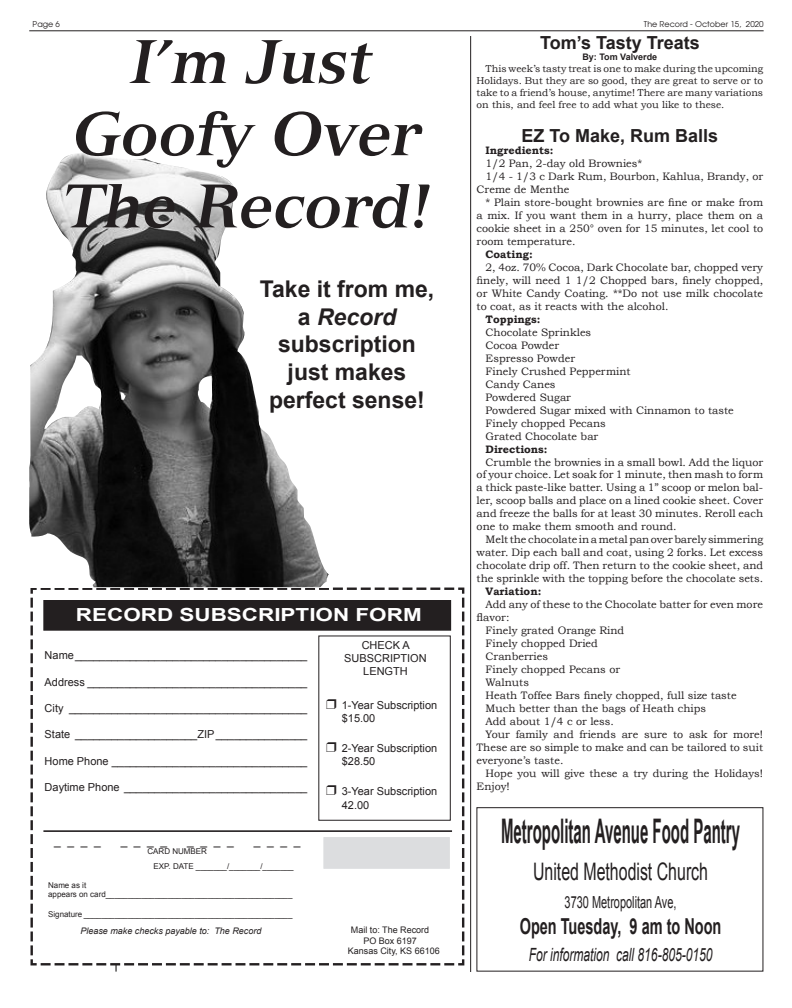
<style>
.page{position:relative;width:792px;height:1008px;background:#fff}
.page>*{position:absolute;margin:0;border:0;box-sizing:border-box;transform-origin:0 0}
.Body_Text_Indent_2{font:italic 700 60.2px/72.2px "Versailles";color:#231f20;text-align:center}
.t1{font:700 33.9px "Arial Narrow";color:#231f20;scale:.54 1}
.t2{font:24.1px "Arial";color:#231f20;scale:.66 1}
.t3{font:700 23.1px/27.7px "Arial";color:#231f20;text-align:center}
.t4{font:700 22px "Arial";color:#231f20;scale:.66 1}
.t5{font:italic 18.2px "Arial";color:#231f20;scale:.66 1}
.Plain_Text{font:700 18px "Arial";color:#231f20}
.t6{font:700 18px "Arial";color:#fff;scale:1.25 1}
.t7{font:16.6px "Arial";color:#231f20;scale:.66 1}
.t8{font:12px "Arial";color:#231f20}
.t9{font:11px/13.2px "Arial";color:#231f20;text-align:center}
.Plain_Text-2{font:10.8px/13px "Bookman Old Style";color:#231f20;text-align:justify}
.Plain_Text-3{font:700 10.8px "Bookman Old Style";color:#231f20}
.Plain_Text-4{font:10px/12px "Bookman Old Style";color:#231f20;text-align:justify}
.t10{font:9px "Arial";color:#231f20}
.t11{font:italic 9px "Arial";color:#231f20}
.Plain_Text-5{font:700 9px "Arial";color:#231f20}
.t12{font:8px "Arial";color:#231f20}
.t13{font:8px "Avant Garde";color:#231f20}
.s1{font-style:italic}
</style>
<div class="page">
<hr style="left:29px;top:31px;width:735px;height:1px;background:#231f20">
<hr style="left:116px;top:629px;width:1px;height:343px;background:#000">
<svg style="left:30px;top:587px;width:435px;height:380px"></svg>
<div style="left:324px;top:837px;width:126px;height:32px;background:#dcdddf"></div>
<div style="left:44px;top:601px;width:407px;height:29px;background:#231f20"></div>
<div style="left:43px;top:600px;width:408px;height:31px;border:1px solid #231f20"></div>
<div style="left:318px;top:636px;width:133px;height:185px;border:1px solid #231f20"></div>
<hr style="left:43px;top:830px;width:409px;height:2px;background:#231f20">
<img style="left:29px;top:152px;width:300px;height:435px">
<div style="left:477px;top:807px;width:286px;height:164px;border:1px solid #231f20"></div>
<hr style="left:470px;top:36px;width:1px;height:936px;background:#231f20">
<p class="t13" style="left:33px;top:19px;width:29px">Page 6</p>
<p class="t13" style="left:644px;top:19px;width:121px">The Record - October 15, 2020</p>
<p class="Body_Text_Indent_2" style="left:62px;top:24px;width:369px">I’m Just<br>Goofy Over<br>The Record!</p>
<p class="t3" style="left:260px;top:276px;width:176px">Take it from me,</p>
<p class="t3" style="left:278px;top:303px;width:139px">a <span class="s1">Record </span>subscription</p>
<p class="t3" style="left:288px;top:359px;width:120px">just makes</p>
<p class="t3" style="left:269px;top:386px;width:157px">perfect sense!</p>
<p class="t6" style="left:76px;top:602px;width:278px">RECORD SUBSCRIPTION FORM</p>
<p class="t9" style="left:344px;top:638px;width:84px">CHECK A<br>SUBSCRIPTION<br>LENGTH</p>
<p class="t9" style="left:326px;top:699px;width:113px">❒ 1-Year Subscription</p>
<p class="t9" style="left:342px;top:712px;width:35px">$15.00</p>
<p class="t9" style="left:326px;top:742px;width:113px">❒ 2-Year Subscription</p>
<p class="t9" style="left:342px;top:755px;width:35px">$28.50</p>
<p class="t9" style="left:326px;top:785px;width:113px">❒ 3-Year Subscription</p>
<p class="t9" style="left:342px;top:798px;width:29px">42.00</p>
<p class="t9" style="left:45px;top:649px;width:264px">Name______________________________________</p>
<p class="t9" style="left:45px;top:675px;width:264px">Address ____________________________________</p>
<p class="t9" style="left:45px;top:702px;width:264px">City _______________________________________</p>
<p class="t9" style="left:45px;top:728px;width:264px">State ____________________ZIP_______________</p>
<p class="t9" style="left:45px;top:755px;width:264px">Home Phone ________________________________</p>
<p class="t9" style="left:45px;top:781px;width:264px">Daytime Phone ______________________________</p>
<p class="t8" style="left:54px;top:833px;width:48px">_ _ _ _</p>
<p class="t8" style="left:121px;top:833px;width:48px">_ _ _ _</p>
<p class="t8" style="left:187px;top:833px;width:48px">_ _ _ _</p>
<p class="t8" style="left:254px;top:833px;width:48px">_ _ _ _</p>
<p class="t12" style="left:148px;top:846px;width:61px">CARD NUMBER</p>
<p class="t12" style="left:154px;top:861px;width:142px">EXP. DATE _______/_______/_______</p>
<p class="t12" style="left:48px;top:880px;width:40px">Name as it</p>
<p class="t12" style="left:48px;top:889px;width:246px">appears on card__________________________________________</p>
<p class="t12" style="left:48px;top:909px;width:246px">Signature _______________________________________________</p>
<p class="t11" style="left:80px;top:925px;width:182px">Please make checks payable to: The Record</p>
<p class="t10" style="left:351px;top:924px;width:80px">Mail to: The Record</p>
<p class="t10" style="left:363px;top:934px;width:55px">PO Box 6197</p>
<p class="t10" style="left:348px;top:945px;width:93px">Kansas City, KS 66106</p>
<p class="Plain_Text" style="left:540px;top:31px;width:161px">Tom’s Tasty Treats</p>
<p class="Plain_Text-5" style="left:582px;top:51px;width:76px">By: Tom Valverde</p>
<p class="Plain_Text-4" style="left:477px;top:62px;width:288px;text-indent:9px">This week’s tasty treat is one to make during the upcoming Holidays. But they are so good, they are great to serve or to take to a friend’s house, anytime! There are many variations on this, and feel free to add what you like to these.</p>
<p class="Plain_Text" style="left:522px;top:123px;width:198px">EZ To Make, Rum Balls</p>
<p class="Plain_Text-3" style="left:486px;top:144px;width:69px">Ingredients:</p>
<p class="Plain_Text-2" style="left:486px;top:157px;width:158px">1/2 Pan, 2-day old Brownies*</p>
<p class="Plain_Text-2" style="left:477px;top:170px;width:288px;text-indent:9px">1/4 - 1/3 c Dark Rum, Bourbon, Kahlua, Brandy, or<br>Creme de Menthe</p>
<p class="Plain_Text-2" style="left:477px;top:196px;width:288px;text-indent:9px">* Plain store-bought brownies are fine or make from a mix. If you want them in a hurry, place them on a cookie sheet in a 250° oven for 15 minutes, let cool to room temperature.</p>
<p class="Plain_Text-3" style="left:486px;top:248px;width:49px">Coating:</p>
<p class="Plain_Text-2" style="left:477px;top:261px;width:288px;text-indent:9px">2, 4oz. 70% Cocoa, Dark Chocolate bar, chopped very finely, will need 1 1/2 Chopped bars, finely chopped, or White Candy Coating. **Do not use milk chocolate to coat, as it reacts with the alcohol.</p>
<p class="Plain_Text-3" style="left:486px;top:313px;width:56px">Toppings:</p>
<p class="Plain_Text-2" style="left:486px;top:326px;width:107px">Chocolate Sprinkles</p>
<p class="Plain_Text-2" style="left:486px;top:339px;width:75px">Cocoa Powder</p>
<p class="Plain_Text-2" style="left:486px;top:352px;width:91px">Espresso Powder</p>
<p class="Plain_Text-2" style="left:486px;top:365px;width:147px">Finely Crushed Peppermint</p>
<p class="Plain_Text-2" style="left:486px;top:378px;width:71px">Candy Canes</p>
<p class="Plain_Text-2" style="left:486px;top:391px;width:87px">Powdered Sugar</p>
<p class="Plain_Text-2" style="left:486px;top:403px;width:250px">Powdered Sugar mixed with Cinnamon to taste</p>
<p class="Plain_Text-2" style="left:486px;top:416px;width:122px">Finely chopped Pecans</p>
<p class="Plain_Text-2" style="left:486px;top:429px;width:114px">Grated Chocolate bar</p>
<p class="Plain_Text-3" style="left:486px;top:442px;width:63px">Directions:</p>
<p class="Plain_Text-2" style="left:477px;top:455px;width:288px;text-indent:9px">Crumble the brownies in a small bowl. Add the liquor of your choice. Let soak for 1 minute, then mash to form a thick paste-like batter. Using a 1” scoop or melon bal&shy;ler, scoop balls and place on a lined cookie sheet. Cover and freeze the balls for at least 30 minutes. Reroll each one to make them smooth and round.</p>
<p class="Plain_Text-2" style="left:477px;top:533px;width:288px;text-indent:9px">Melt the chocolate in a metal pan over barely simmering water. Dip each ball and coat, using 2 forks. Let excess chocolate drip off. Then return to the cookie sheet, and the sprinkle with the topping before the chocolate sets.</p>
<p class="Plain_Text-3" style="left:486px;top:585px;width:57px">Variation:</p>
<p class="Plain_Text-2" style="left:477px;top:598px;width:288px;text-indent:9px">Add any of these to the Chocolate batter for even more flavor:</p>
<p class="Plain_Text-2" style="left:486px;top:624px;width:140px">Finely grated Orange Rind</p>
<p class="Plain_Text-2" style="left:486px;top:637px;width:114px">Finely chopped Dried</p>
<p class="Plain_Text-2" style="left:486px;top:650px;width:64px">Cranberries</p>
<p class="Plain_Text-2" style="left:486px;top:663px;width:136px">Finely chopped Pecans or</p>
<p class="Plain_Text-2" style="left:486px;top:676px;width:45px">Walnuts</p>
<p class="Plain_Text-2" style="left:486px;top:689px;width:253px">Heath Toffee Bars finely chopped, full size taste</p>
<p class="Plain_Text-2" style="left:486px;top:702px;width:222px">Much better than the bags of Heath chips</p>
<p class="Plain_Text-2" style="left:486px;top:715px;width:130px">Add about 1/4 c or less.</p>
<p class="Plain_Text-2" style="left:477px;top:727px;width:288px;text-indent:9px">Your family and friends are sure to ask for more!<br>These are so simple to make and can be tailored to suit everyone’s taste.</p>
<p class="Plain_Text-2" style="left:477px;top:766px;width:288px;text-indent:9px">Hope you will give these a try during the Holidays!<br>Enjoy!</p>
<p class="t1" style="left:501px;top:805px;width:444px">Metropolitan Avenue Food Pantry</p>
<p class="t2" style="left:533px;top:855px;width:267px">United Methodist Church</p>
<p class="t7" style="left:565px;top:891px;width:171px">3730 Metropolitan Ave,</p>
<p class="t4" style="left:520px;top:912px;width:307px">Open Tuesday, 9 am to Noon</p>
<p class="t5" style="left:529px;top:943px;width:280px">For information call 816-805-0150</p>
</div>
